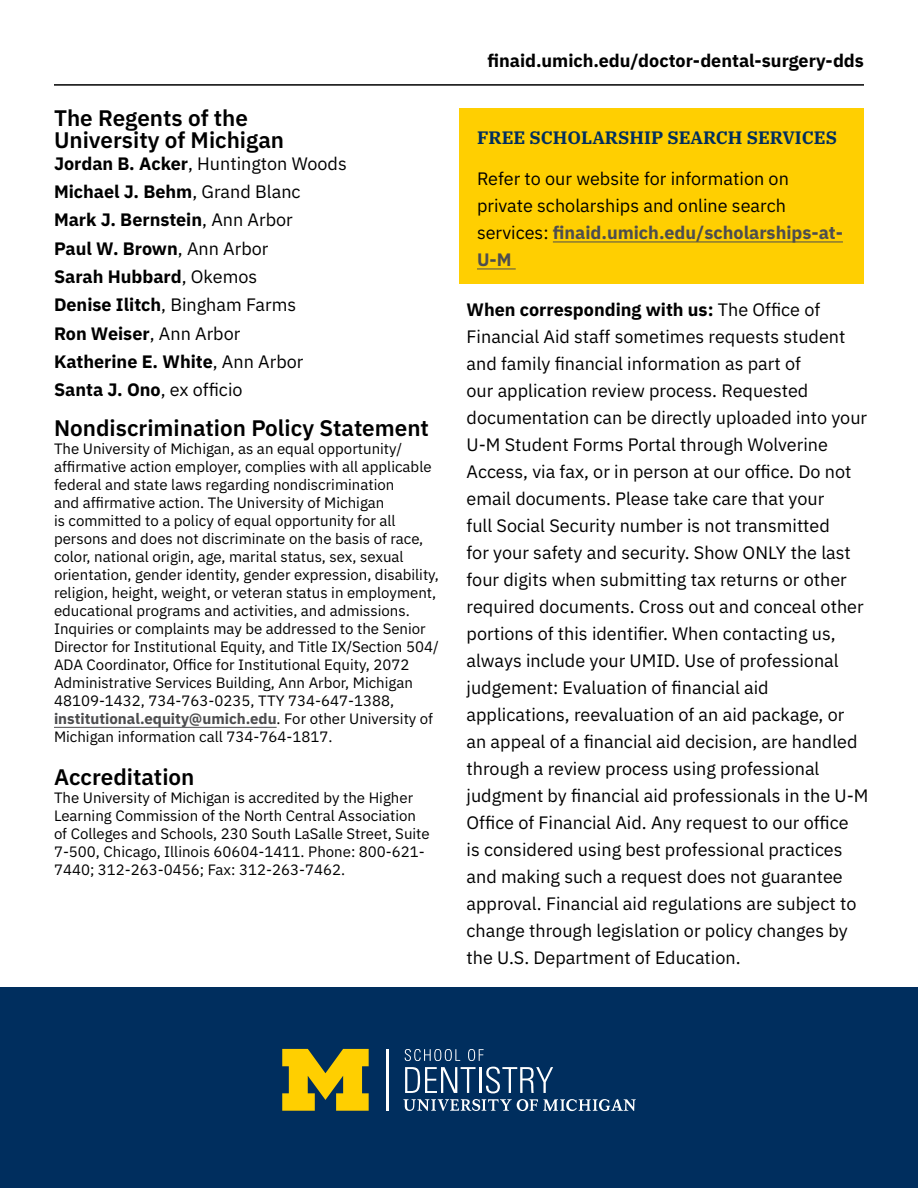
<style>
.page{position:relative;width:918px;height:1188px;background:#fff}
.page>*{position:absolute;margin:0;border:0;box-sizing:border-box;transform-origin:0 0}
.Subheading{font:600 22.5px/22.5px "IBM Plex Sans";color:#000}
.Body{font:18px/27px "IBM Plex Sans";color:#000}
.object{font:700 18px "IBM Plex Sans";color:#000}
.object-2{font:18px "IBM Plex Sans";color:#000}
.Heading___Inset{font:700 18px "IBM Plex Serif";color:#002e5e}
.Body-2{font:15px/18px "IBM Plex Sans";color:#000}
.s1{font-weight:700}
.s2{font-weight:400}
.s3{font-weight:700;color:#4d4d4f}
</style>
<div class="page">
<hr style="left:54px;top:84px;width:810px;height:2px;background:#000">
<div style="left:0;top:987px;width:918px;height:201px;background:#002e5e"></div>
<hr style="left:54px;top:727px;width:223px;height:1px;background:#4d4d4f">
<div style="left:459px;top:108px;width:405px;height:176px;background:#ffcf01"></div>
<hr style="left:553px;top:242px;width:290px;height:1px;background:#4d4d4f">
<hr style="left:477px;top:269px;width:39px;height:1px;background:#4d4d4f">
<hr style="left:386px;top:1049px;width:3px;height:61px;background:#fff">
<svg style="left:403px;top:1099px;width:233px;height:12px"></svg>
<svg style="left:282px;top:1049px;width:87px;height:62px"></svg>
<svg style="left:405px;top:1049px;width:55px;height:12px"></svg>
<svg style="left:468px;top:1049px;width:16px;height:12px"></svg>
<svg style="left:405px;top:1067px;width:71px;height:26px"></svg>
<hr style="left:479px;top:1067px;width:3px;height:26px;background:#fff">
<svg style="left:486px;top:1067px;width:67px;height:26px"></svg>
<h3 class="Subheading" style="left:54px;top:104px;width:232px">The Regents of the<br>University of Michigan</h3>
<p class="object-2" style="left:54px;top:150px;width:294px"><span class="s1">Jordan B. Acker</span>, Huntington Woods</p>
<p class="object" style="left:54px;top:177px;width:248px">Michael J. Behm<span class="s2">, Grand Blanc</span></p>
<p class="object" style="left:54px;top:206px;width:240px">Mark J. Bernstein<span class="s2">, Ann Arbor</span></p>
<p class="object" style="left:54px;top:234px;width:216px">Paul W. Brown<span class="s2">, Ann Arbor</span></p>
<p class="object" style="left:54px;top:262px;width:205px">Sarah Hubbard<span class="s2">, Okemos</span></p>
<p class="object-2" style="left:54px;top:291px;width:244px"><span class="s1">Denise Ilitch</span>, Bingham Farms</p>
<p class="object" style="left:54px;top:319px;width:188px">Ron Weiser<span class="s2">, Ann Arbor</span></p>
<p class="object" style="left:54px;top:347px;width:251px">Katherine E. White<span class="s2">, Ann Arbor</span></p>
<p class="object" style="left:54px;top:376px;width:190px">Santa J. Ono<span class="s2">, ex officio</span></p>
<h3 class="Subheading" style="left:54px;top:415px;width:377px">Nondiscrimination Policy Statement</h3>
<p class="Body-2" style="left:54px;top:439px;width:387px">The University of Michigan, as an equal opportunity/ affirmative action employer, complies with all applicable federal and state laws regarding nondiscrimination<br>and affirmative action. The University of Michigan<br>is committed to a policy of equal opportunity for all persons and does not discriminate on the basis of race, color, national origin, age, marital status, sex, sexual orientation, gender identity, gender expression, disability, religion, height, weight, or veteran status in employment, educational programs and activities, and admissions.<br>Inquiries or complaints may be addressed to the Senior Director for Institutional Equity, and Title IX/Section 504/ ADA Coordinator, Office for Institutional Equity, 2072<br>Administrative Services Building, Ann Arbor, Michigan 48109-1432, 734-763-0235, TTY 734-647-1388, <span class="s3">institutional.equity@umich.edu</span>. For other University of Michigan information call 734-764-1817.</p>
<h3 class="Subheading" style="left:54px;top:764px;width:142px">Accreditation</h3>
<p class="Body-2" style="left:54px;top:788px;width:377px">The University of Michigan is accredited by the Higher Learning Commission of the North Central Association of Colleges and Schools, 230 South LaSalle Street, Suite 7-500, Chicago, Illinois 60604-1411. Phone: 800-621- 7440; 312-263-0456; Fax: 312-263-7462.</p>
<p class="object" style="left:487px;top:46px;width:378px">finaid.umich.edu/doctor-dental-surgery-dds</p>
<h2 class="Heading___Inset" style="left:477px;top:124px;width:362px">FREE SCHOLARSHIP SEARCH SERVICES</h2>
<p class="Body" style="left:477px;top:164px;width:367px">Refer to our website for information on private scholarships and online search services: <span class="s3">finaid.umich.edu/scholarships-at-U-M</span></p>
<p class="Body" style="left:467px;top:295px;width:403px"><span class="s1">When corresponding with us:</span> The Office of Financial Aid staff sometimes requests student and family financial information as part of<br>our application review process. Requested documentation can be directly uploaded into your U-M Student Forms Portal through Wolverine Access, via fax, or in person at our office. Do not email documents. Please take care that your<br>full Social Security number is not transmitted<br>for your safety and security. Show ONLY the last four digits when submitting tax returns or other required documents. Cross out and conceal other portions of this identifier. When contacting us, always include your UMID. Use of professional judgement: Evaluation of financial aid applications, reevaluation of an aid package, or an appeal of a financial aid decision, are handled through a review process using professional judgment by financial aid professionals in the U-M Office of Financial Aid. Any request to our office<br>is considered using best professional practices and making such a request does not guarantee approval. Financial aid regulations are subject to change through legislation or policy changes by the U.S. Department of Education.</p>
</div>
